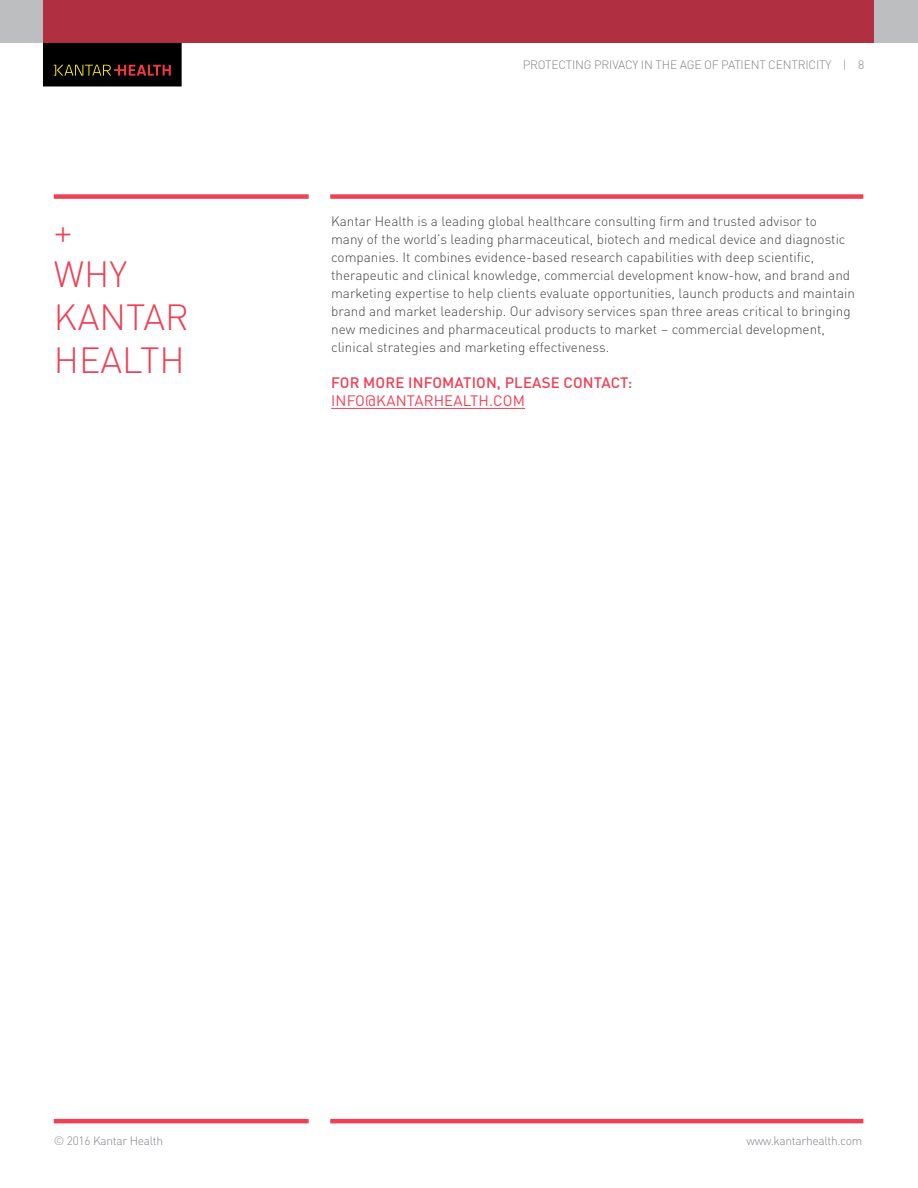
<style>
.page{position:relative;width:918px;height:1188px;background:#fff}
.page>*{position:absolute;margin:0;border:0;box-sizing:border-box;transform-origin:0 0}
.t1{font:300 36px/43.2px "DINOT";color:#ef4056}
.t2{font:500 15px "DINOT";letter-spacing:.01em;color:#ef4056}
.t3{font:15px "DINOT";letter-spacing:.01em;color:#ef4056}
.t4{font:300 13.5px/18px "DINOT";color:#434343}
.t5{font:300 12px "DINOT";letter-spacing:-.025em;color:#81848a}
</style>
<div class="page">
<div style="left:0;top:0;width:918px;height:43px;background:#bcbec0"></div>
<div style="left:54px;top:194px;width:255px;height:5px;background:#ef4056"></div>
<hr style="left:54px;top:1119px;width:255px;height:4px;background:#ef4056">
<div style="left:330px;top:194px;width:533px;height:5px;background:#ef4056"></div>
<hr style="left:330px;top:1119px;width:533px;height:4px;background:#ef4056">
<div style="left:43px;top:43px;width:139px;height:43px;background:#000"></div>
<svg style="left:54px;top:65px;width:117px;height:11px"></svg>
<div style="left:43px;top:0;width:831px;height:43px;background:#b02f40"></div>
<hr style="left:331px;top:408px;width:194px;height:1px;background:#ef4056">
<h1 class="t1" style="left:54px;top:207px;width:136px">+<br>WHY<br>KANTAR<br>HEALTH</h1>
<p class="t5" style="left:523px;top:56px;width:343px">Protecting Privacy in the Age of Patient C entricity | 8</p>
<p class="t4" style="left:331px;top:212px;width:525px">Kantar Health is a leading global healthcare consulting firm and trusted advisor to<br>many of the world’s leading pharmaceutical, biotech and medical device and diagnostic companies. It combines evidence-based research capabilities with deep scientific, therapeutic and clinical knowledge, commercial development know-how, and brand and marketing expertise to help clients evaluate opportunities, launch products and maintain brand and market leadership. Our advisory services span three areas critical to bringing new medicines and pharmaceutical products to market – commercial development, clinical strategies and marketing effectiveness.</p>
<p class="t2" style="left:331px;top:371px;width:303px">FOR MORE INFOMATION, PLEASE CONTACT:</p>
<p class="t3" style="left:331px;top:389px;width:195px">INFO@KANTARHEALTH.COM</p>
<p class="t5" style="left:54px;top:1132px;width:111px">© 2016 Kantar Health</p>
<p class="t5" style="left:747px;top:1132px;width:117px">www.kantarhealth.com</p>
</div>
